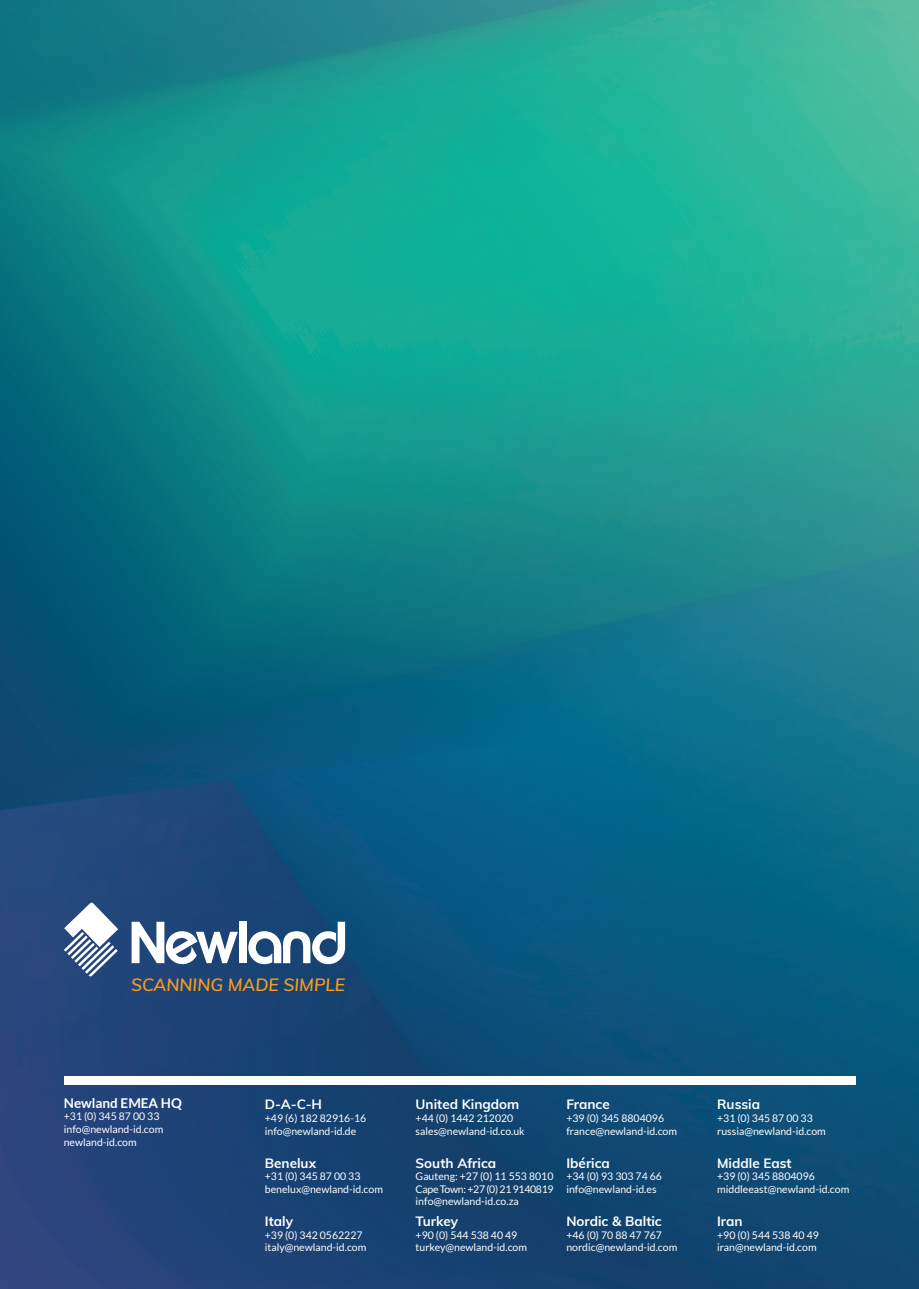
<style>
.page{position:relative;width:919px;height:1289px;background:#fff}
.page>*{position:absolute;margin:0;border:0;box-sizing:border-box;transform-origin:0 0}
.t1{font:italic 600 17.4px "Muli";color:#f89c1c}
.t2{font:700 13.5px "Muli";color:#fff}
.t3{font:700 13.5px "Lato";color:#fff}
.t4{font:10.5px/12.6px "Lato";color:#fff}
</style>
<div class="page">
<img style="left:0;top:0;width:918px;height:1288px">
<div style="left:64px;top:1076px;width:791px;height:8px;background:#fff"></div>
<svg style="left:64px;top:901px;width:54px;height:76px"></svg>
<svg style="left:132px;top:921px;width:106px;height:43px"></svg>
<div style="left:239px;top:921px;width:8px;height:42px;background:#fff"></div>
<svg style="left:248px;top:921px;width:97px;height:43px"></svg>
<h1 class="t1" style="left:131px;top:972px;width:216px">SCANNING MADE SIMPLE</h1>
<p class="t3" style="left:64px;top:1095px;width:119px">Newland EMEA HQ</p>
<p class="t4" style="left:64px;top:1110px;width:101px">+31 (0) 345 87 00 33 info@newland-id.com newland-id.com</p>
<p class="t2" style="left:265px;top:1094px;width:59px">D-A-C-H</p>
<p class="t4" style="left:265px;top:1111px;width:103px">+49 (6) 182 82916-16 info@newland-id.de</p>
<p class="t2" style="left:265px;top:1152px;width:53px">Benelux</p>
<p class="t4" style="left:265px;top:1170px;width:120px">+31 (0) 345 87 00 33 benelux@newland-id.com</p>
<p class="t2" style="left:415px;top:1094px;width:105px">United Kingdom</p>
<p class="t4" style="left:415px;top:1111px;width:111px">+44 (0) 1442 212020 sales@newland-id.co.uk</p>
<p class="t2" style="left:415px;top:1152px;width:82px">South Africa</p>
<p class="t4" style="left:415px;top:1170px;width:139px;text-align:justify">Gauteng: +27 (0) 11 553 8010<br>Cape Town: +27 (0) 21 9140819 info@newland-id.co.za</p>
<p class="t2" style="left:566px;top:1094px;width:45px">France</p>
<p class="t4" style="left:566px;top:1111px;width:112px">+39 (0) 345 8804096 france@newland-id.com</p>
<p class="t2" style="left:566px;top:1152px;width:45px">Ibérica</p>
<p class="t4" style="left:566px;top:1170px;width:97px">+34 (0) 93 303 74 66 info@newland-id.es</p>
<p class="t2" style="left:717px;top:1094px;width:44px">Russia</p>
<p class="t4" style="left:717px;top:1111px;width:110px">+31 (0) 345 87 00 33 russia@newland-id.com</p>
<p class="t2" style="left:717px;top:1152px;width:76px">Middle East</p>
<p class="t4" style="left:717px;top:1170px;width:134px">+39 (0) 345 8804096 middleeast@newland-id.com</p>
<p class="t2" style="left:265px;top:1211px;width:30px">Italy</p>
<p class="t4" style="left:265px;top:1228px;width:103px">+39 (0) 342 0562227 italy@newland-id.com</p>
<p class="t2" style="left:415px;top:1211px;width:44px">Turkey</p>
<p class="t4" style="left:415px;top:1228px;width:113px">+90 (0) 544 538 40 49 turkey@newland-id.com</p>
<p class="t2" style="left:566px;top:1211px;width:97px">Nordic &amp; Baltic</p>
<p class="t4" style="left:566px;top:1228px;width:112px">+46 (0) 70 88 47 767 nordic@newland-id.com</p>
<p class="t2" style="left:717px;top:1211px;width:27px">Iran</p>
<p class="t4" style="left:717px;top:1228px;width:103px">+90 (0) 544 538 40 49 iran@newland-id.com</p>
</div>
